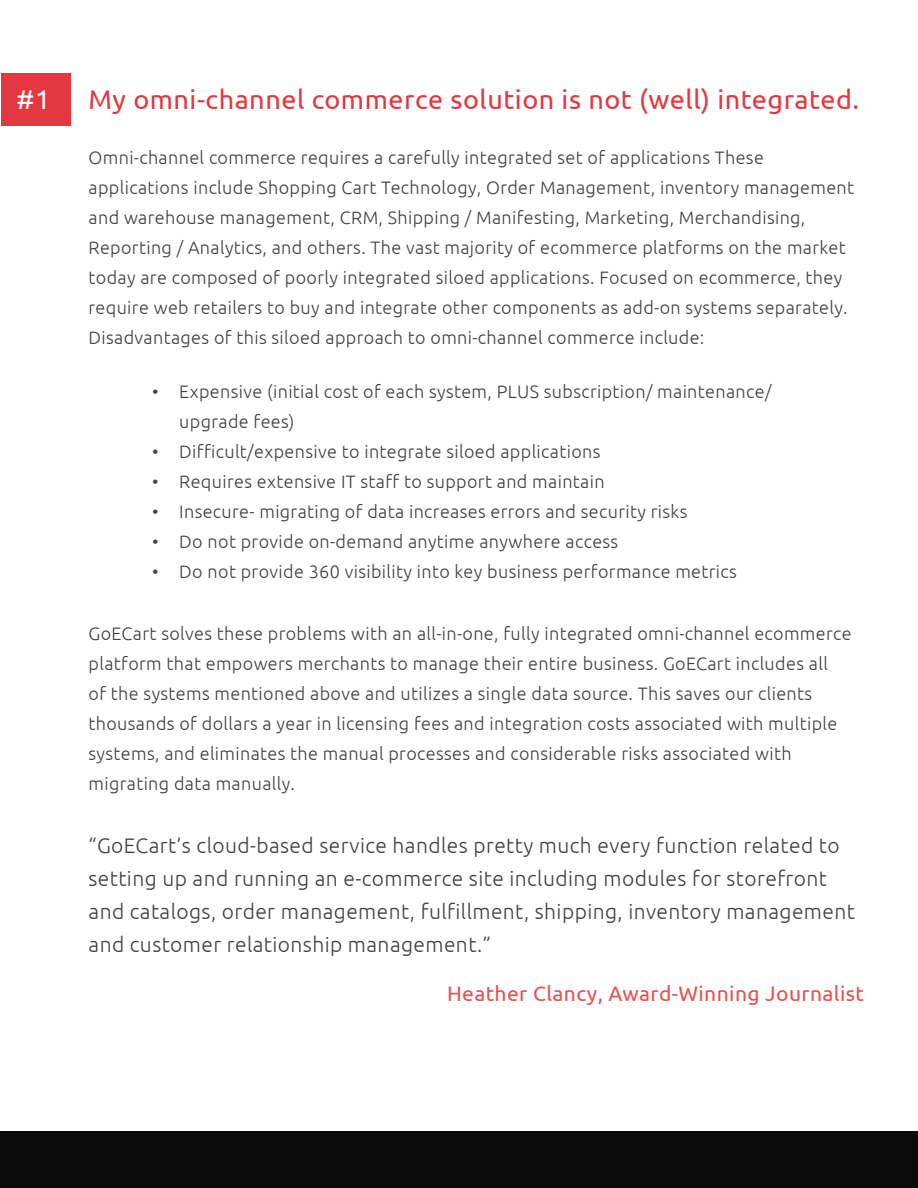
<style>
.page{position:relative;width:918px;height:1188px;background:#fff}
.page>*{position:absolute;margin:0;border:0;box-sizing:border-box;transform-origin:0 0}
.t1{font:27px "Ubuntu";letter-spacing:.02em;color:#e43840}
.t2{font:27px "Ubuntu";color:#fff}
.t3{font:300 21px/33px "Ubuntu";letter-spacing:.02em;color:#414042}
.t4{font:21px "Ubuntu";letter-spacing:.02em;color:#e6514e}
.t5{font:300 18px/30px "Ubuntu";letter-spacing:.02em;color:#414042}
</style>
<div class="page">
<div style="left:0;top:1132px;width:918px;height:56px;background:#0a0a0b"></div>
<div style="left:2px;top:73px;width:69px;height:53px;background:#e43840"></div>
<h1 class="t2" style="left:17px;top:83px;width:35px">#1</h1>
<h1 class="t1" style="left:89px;top:83px;width:772px">My omni-channel commerce solution is not (well) integrated.</h1>
<p class="t5" style="left:89px;top:142px;width:767px">Omni-channel commerce requires a carefully integrated set of applications These applications include Shopping Cart Technology, Order Management, inventory management and warehouse management, CRM, Shipping / Manifesting, Marketing, Merchandising, Reporting / Analytics, and others. The vast majority of ecommerce platforms on the market today are composed of poorly integrated siloed applications. Focused on ecommerce, they require web retailers to buy and integrate other components as add-on systems separately.<br>Disadvantages of this siloed approach to omni-channel commerce include:</p>
<p class="t5" style="left:179px;top:376px;width:594px;text-indent:-27px">• Expensive (initial cost of each system, PLUS subscription/ maintenance/ upgrade fees)</p>
<p class="t5" style="left:152px;top:436px;width:450px">• Difficult/expensive to integrate siloed applications</p>
<p class="t5" style="left:152px;top:466px;width:454px">• Requires extensive IT staff to support and maintain</p>
<p class="t5" style="left:152px;top:496px;width:537px">• Insecure- migrating of data increases errors and security risks</p>
<p class="t5" style="left:152px;top:526px;width:468px">• Do not provide on-demand anytime anywhere access</p>
<p class="t5" style="left:152px;top:556px;width:586px">• Do not provide 360 visibility into key business performance metrics</p>
<p class="t5" style="left:89px;top:618px;width:765px">GoECart solves these problems with an all-in-one, fully integrated omni-channel ecommerce platform that empowers merchants to manage their entire business. GoECart includes all<br>of the systems mentioned above and utilizes a single data source. This saves our clients thousands of dollars a year in licensing fees and integration costs associated with multiple systems, and eliminates the manual processes and considerable risks associated with migrating data manually.</p>
<p class="t3" style="left:89px;top:829px;width:768px">“GoECart’s cloud-based service handles pretty much every function related to setting up and running an e-commerce site including modules for storefront and catalogs, order management, fulfillment, shipping, inventory management and customer relationship management.”</p>
<p class="t4" style="left:447px;top:981px;width:418px">Heather Clancy, Award-Winning Journalist</p>
</div>
